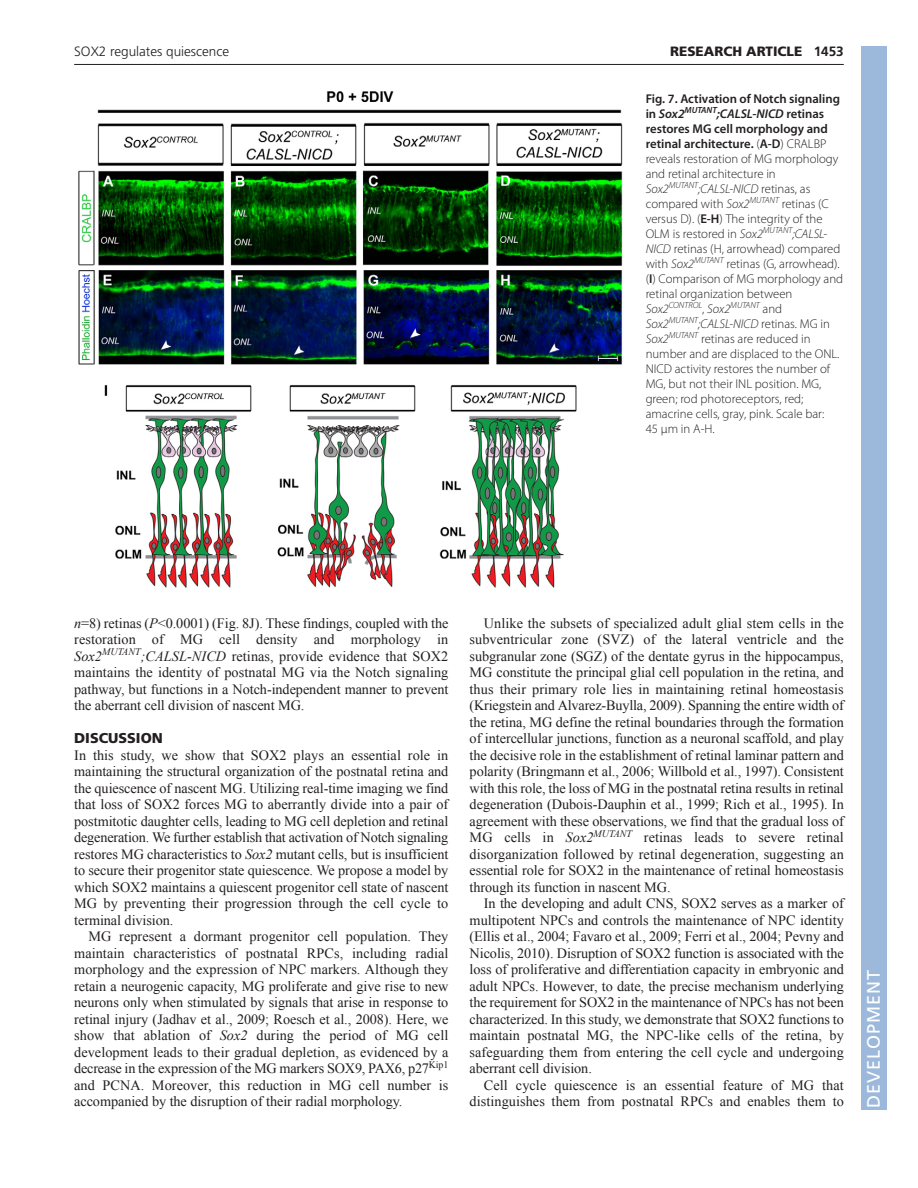
<style>
.page{position:relative;width:918px;height:1188px;background:#fff}
.page>*{position:absolute;margin:0;border:0;box-sizing:border-box;transform-origin:0 0}
.t1{font:18px "Frutiger LT Std";letter-spacing:.055em;color:#fff}
.t2{font:14.25px/16.5px "Times New Roman";letter-spacing:-.005em;color:#231f20;text-align:justify}
.t3{font:900 14.25px "Frutiger LT Std";color:#231f20}
.t4{font:300 13.5px "Frutiger";color:#231f20}
.t5{font:900 13.5px "Frutiger LT Std";color:#231f20}
.t6{font:300 12.75px/15px "Myriad Pro";color:#231f20}
.t7{font:italic 300 8.85px "Myriad Pro";color:#231f20}
.s1{font-weight:700}
.s2{font-weight:600}
.s3{font-weight:600;font-style:italic}
.s4{font-style:italic}
.s5{font-size:12.75px}
.s6{font-style:normal;font-size:12.75px}
</style>
<div class="page">
<hr style="left:74px;top:64px;width:770px;height:1px;background:#231f20">
<img style="left:78px;top:91px;width:545px;height:497px">
<div style="left:861px;top:46px;width:25px;height:1064px;background:#9cb9db"></div>
<p class="t4" style="left:74px;top:46px;width:156px">SOX2 regulates quiescence</p>
<p class="t5" style="left:670px;top:45px;width:175px">RESEARCH ARTICLE <span class="s1">1453</span></p>
<p class="t6" style="left:646px;top:92px;width:199px"><span class="s2">Fig. 7. Activation of Notch signaling in</span> <span class="s3">Sox2</span><sup>MUTANT</sup><span class="s3">;CALSL-NICD</span> <span class="s2">retinas restores MG cell morphology and retinal architecture.</span> (<span class="s2">A-D</span>) CRALBP reveals restoration of MG morphology and retinal architecture in <span class="s4">Sox2</span><sup>MUTANT</sup><span class="s4">;CALSL-NICD</span> retinas, as compared with <span class="s4">Sox2</span><sup>MUTANT</sup> retinas (C versus D). (<span class="s2">E-H</span>) The integrity of the OLM is restored in <span class="s4">Sox2</span><sup>MUTANT</sup><span class="s4">;CALSL-NICD</span> retinas (H, arrowhead) compared with <span class="s4">Sox2</span><sup>MUTANT</sup> retinas (G, arrowhead). (<span class="s2">I</span>) Comparison of MG morphology and retinal organization between</p>
<p class="t7" style="left:646px;top:302px;width:138px"><span class="s5">Sox2</span>CONTROL<span class="s6">,</span> <span class="s5">Sox2</span>MUTANT <span class="s6">and</span></p>
<p class="t6" style="left:646px;top:317px;width:195px"><span class="s4">Sox2</span><sup>MUTANT</sup><span class="s4">;CALSL-NICD</span> retinas. MG in<br><span class="s4">Sox2</span><sup>MUTANT</sup> retinas are reduced in number and are displaced to the ONL.<br>NICD activity restores the number of<br>MG, but not their INL position. MG, green; rod photoreceptors, red; amacrine cells, gray, pink. Scale bar:<br>45 μm in A-H.</p>
<p class="t2" style="left:74px;top:615px;width:376px"><span class="s4">n</span>=8) retinas (<span class="s4">P</span>&lt;0.0001) (Fig. 8J). These findings, coupled with the restoration of MG cell density and morphology in <span class="s4">Sox2</span><sup>MUTANT</sup><span class="s4">;CALSL-NICD</span> retinas, provide evidence that SOX2 maintains the identity of postnatal MG via the Notch signaling pathway, but functions in a Notch-independent manner to prevent the aberrant cell division of nascent MG.</p>
<p class="t3" style="left:74px;top:731px;width:90px">DISCUSSION</p>
<p class="t2" style="left:74px;top:747px;width:376px">In this study, we show that SOX2 plays an essential role in maintaining the structural organization of the postnatal retina and the quiescence of nascent MG. Utilizing real-time imaging we find that loss of SOX2 forces MG to aberrantly divide into a pair of postmitotic daughter cells, leading to MG cell depletion and retinal degeneration. We further establish that activation of Notch signaling restores MG characteristics to <span class="s4">Sox2</span> mutant cells, but is insufficient to secure their progenitor state quiescence. We propose a model by which SOX2 maintains a quiescent progenitor cell state of nascent MG by preventing their progression through the cell cycle to terminal division.</p>
<p class="t2" style="left:74px;top:928px;width:376px;text-indent:14px">MG represent a dormant progenitor cell population. They maintain characteristics of postnatal RPCs, including radial morphology and the expression of NPC markers. Although they retain a neurogenic capacity, MG proliferate and give rise to new neurons only when stimulated by signals that arise in response to retinal injury (Jadhav et al., 2009; Roesch et al., 2008). Here, we show that ablation of <span class="s4">Sox2</span> during the period of MG cell development leads to their gradual depletion, as evidenced by a decrease in the expression of the MG markers SOX9, PAX6, p27<sup>Kip1 </sup>and PCNA. Moreover, this reduction in MG cell number is accompanied by the disruption of their radial morphology.</p>
<p class="t2" style="left:470px;top:615px;width:376px;text-indent:14px">Unlike the subsets of specialized adult glial stem cells in the subventricular zone (SVZ) of the lateral ventricle and the subgranular zone (SGZ) of the dentate gyrus in the hippocampus, MG constitute the principal glial cell population in the retina, and thus their primary role lies in maintaining retinal homeostasis (Kriegstein and Alvarez-Buylla, 2009). Spanning the entire width of the retina, MG define the retinal boundaries through the formation of intercellular junctions, function as a neuronal scaffold, and play the decisive role in the establishment of retinal laminar pattern and polarity (Bringmann et al., 2006; Willbold et al., 1997). Consistent with this role, the loss of MG in the postnatal retina results in retinal degeneration (Dubois-Dauphin et al., 1999; Rich et al., 1995). In agreement with these observations, we find that the gradual loss of MG cells in <span class="s4">Sox2</span><sup>MUTANT</sup> retinas leads to severe retinal disorganization followed by retinal degeneration, suggesting an essential role for SOX2 in the maintenance of retinal homeostasis through its function in nascent MG.</p>
<p class="t2" style="left:470px;top:895px;width:376px;text-indent:14px">In the developing and adult CNS, SOX2 serves as a marker of multipotent NPCs and controls the maintenance of NPC identity (Ellis et al., 2004; Favaro et al., 2009; Ferri et al., 2004; Pevny and Nicolis, 2010). Disruption of SOX2 function is associated with the loss of proliferative and differentiation capacity in embryonic and adult NPCs. However, to date, the precise mechanism underlying the requirement for SOX2 in the maintenance of NPCs has not been characterized. In this study, we demonstrate that SOX2 functions to maintain postnatal MG, the NPC-like cells of the retina, by safeguarding them from entering the cell cycle and undergoing aberrant cell division.</p>
<p class="t2" style="left:470px;top:1077px;width:376px;text-align:right">Cell cycle quiescence is an essential feature of MG that distinguishes them from postnatal RPCs and enables them to</p>
<p class="t1" style="left:863px;top:1108px;width:140px;rotate:-90deg">DEVELOPMENT</p>
</div>
